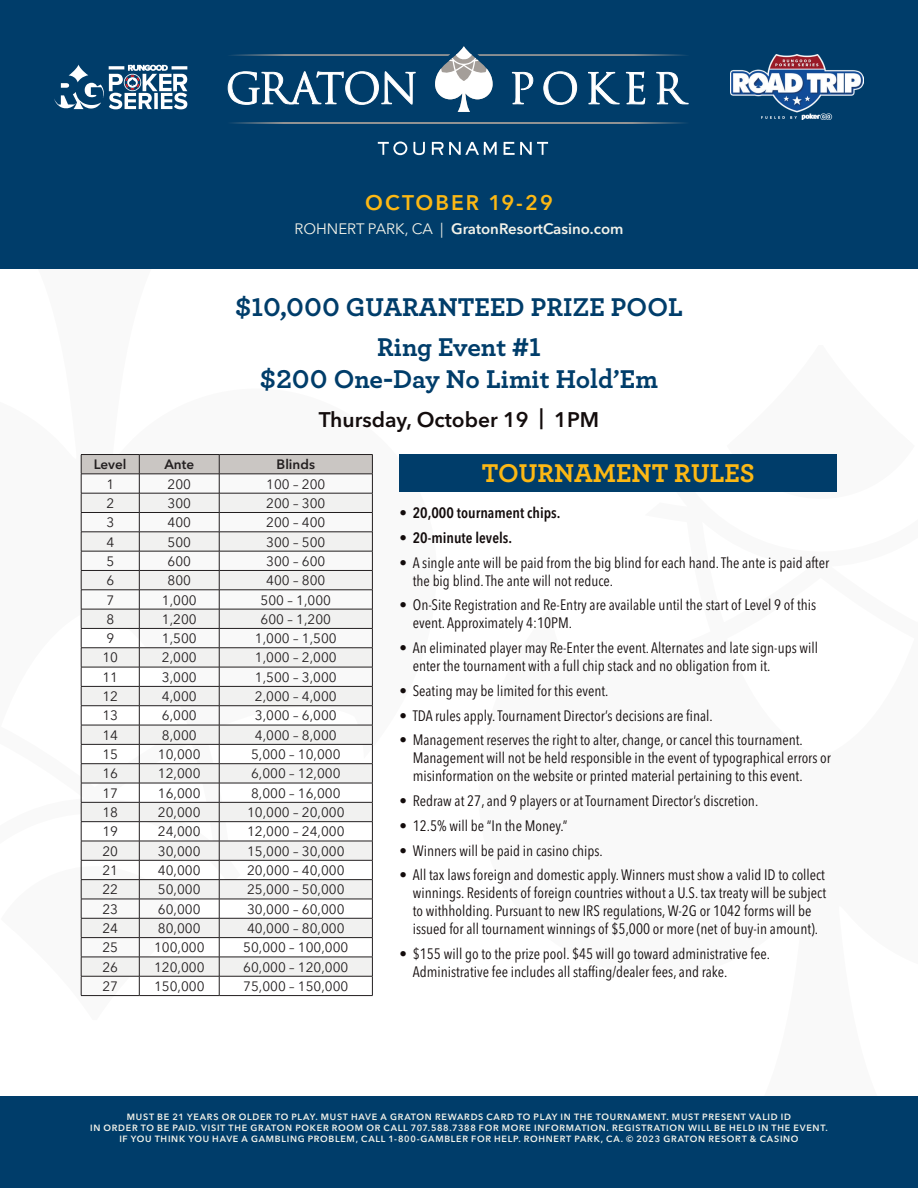
<style>
.page{position:relative;width:918px;height:1188px;background:#fff}
.page>*{position:absolute;margin:0;border:0;box-sizing:border-box;transform-origin:0 0}
.t1{font:700 27px/39.2px "Archer";color:#003d6a;text-align:center}
.t2{font:700 27px "Archer";color:#fcb814}
.t3{font:600 21px "Avenir Next LT Pro";color:#130c0c}
.t4{font:600 21px "Avenir Next LT Pro";letter-spacing:.1em;color:#fcb814}
.t5{font:condensed 15px/18px "Avenir Next LT Pro";color:#130c0c}
.t6{font:600 condensed 15px "Avenir Next LT Pro";color:#130c0c}
.t7{font:600 15px "Avenir Next LT Pro";color:#f2f2e9}
.t8{font:13.5px "Avenir Next LT Pro";color:#231f20}
.t9{font:600 13.5px "Avenir Next LT Pro";color:#231f20}
.t10{font:600 9px/10.8px "Avenir Next LT Pro";letter-spacing:.08em;color:#f2f2e9;text-align:center}
.s1{font-weight:400}
</style>
<div class="page">
<div style="left:0;top:1096px;width:918px;height:92px;background:#003d6a"></div>
<div style="left:0;top:0;width:918px;height:269px;background:#003d6a"></div>
<svg style="left:231px;top:122px;width:454px;height:2px"></svg>
<svg style="left:378px;top:142px;width:29px;height:13px"></svg>
<svg style="left:413px;top:142px;width:12px;height:13px"></svg>
<svg style="left:432px;top:142px;width:65px;height:13px"></svg>
<svg style="left:504px;top:142px;width:44px;height:13px"></svg>
<svg style="left:227px;top:46px;width:462px;height:66px"></svg>
<img style="left:731px;top:55px;width:133px;height:64px">
<svg style="left:54px;top:65px;width:133px;height:44px"></svg>
<div style="left:399px;top:455px;width:438px;height:37px;background:#003d6a"></div>
<hr style="left:81px;top:454px;width:58px;height:1px;background:#231f20">
<hr style="left:139px;top:454px;width:80px;height:1px;background:#231f20">
<hr style="left:219px;top:454px;width:154px;height:1px;background:#231f20">
<svg style="left:80px;top:455px;width:293px;height:542px"></svg>
<hr style="left:81px;top:995px;width:58px;height:1px;background:#231f20">
<hr style="left:139px;top:995px;width:80px;height:1px;background:#231f20">
<hr style="left:219px;top:995px;width:154px;height:1px;background:#231f20">
<h2 class="t4" style="left:365px;top:190px;width:189px">OCTOBER 19-29</h2>
<p class="t7" style="left:294px;top:220px;width:331px"><span class="s1">ROHNERT PARK, CA |</span> GratonResortCasino.com</p>
<h1 class="t1" style="left:235px;top:286px;width:449px">$10,000 GUARANTEED PRIZE POOL<br>Ring Event #1</h1>
<h1 class="t1" style="left:260px;top:358px;width:400px">$200 One-Day No Limit Hold’Em</h1>
<h2 class="t3" style="left:319px;top:407px;width:282px">Thursday, October 19 | 1PM</h2>
<p class="t9" style="left:94px;top:456px;width:34px">Level</p>
<p class="t9" style="left:164px;top:456px;width:31px">Ante</p>
<p class="t9" style="left:277px;top:456px;width:40px">Blinds</p>
<p class="t8" style="left:106px;top:476px;width:9px">1</p>
<p class="t8" style="left:168px;top:476px;width:25px">200</p>
<p class="t8" style="left:266px;top:476px;width:61px">100 – 200</p>
<p class="t8" style="left:106px;top:495px;width:9px">2</p>
<p class="t8" style="left:168px;top:495px;width:25px">300</p>
<p class="t8" style="left:266px;top:495px;width:61px">200 – 300</p>
<p class="t8" style="left:106px;top:514px;width:9px">3</p>
<p class="t8" style="left:168px;top:514px;width:25px">400</p>
<p class="t8" style="left:266px;top:514px;width:61px">200 – 400</p>
<p class="t8" style="left:106px;top:534px;width:9px">4</p>
<p class="t8" style="left:168px;top:534px;width:25px">500</p>
<p class="t8" style="left:266px;top:534px;width:61px">300 – 500</p>
<p class="t8" style="left:106px;top:553px;width:9px">5</p>
<p class="t8" style="left:168px;top:553px;width:25px">600</p>
<p class="t8" style="left:266px;top:553px;width:61px">300 – 600</p>
<p class="t8" style="left:106px;top:572px;width:9px">6</p>
<p class="t8" style="left:168px;top:572px;width:25px">800</p>
<p class="t8" style="left:266px;top:572px;width:61px">400 – 800</p>
<p class="t8" style="left:106px;top:592px;width:9px">7</p>
<p class="t8" style="left:162px;top:592px;width:36px">1,000</p>
<p class="t8" style="left:261px;top:592px;width:72px">500 – 1,000</p>
<p class="t8" style="left:106px;top:611px;width:9px">8</p>
<p class="t8" style="left:162px;top:611px;width:36px">1,200</p>
<p class="t8" style="left:261px;top:611px;width:72px">600 – 1,200</p>
<p class="t8" style="left:106px;top:630px;width:9px">9</p>
<p class="t8" style="left:162px;top:630px;width:36px">1,500</p>
<p class="t8" style="left:255px;top:630px;width:83px">1,000 – 1,500</p>
<p class="t8" style="left:102px;top:650px;width:17px">10</p>
<p class="t8" style="left:162px;top:650px;width:36px">2,000</p>
<p class="t8" style="left:255px;top:650px;width:83px">1,000 – 2,000</p>
<p class="t8" style="left:102px;top:669px;width:17px">11</p>
<p class="t8" style="left:162px;top:669px;width:36px">3,000</p>
<p class="t8" style="left:255px;top:669px;width:83px">1,500 – 3,000</p>
<p class="t8" style="left:102px;top:688px;width:17px">12</p>
<p class="t8" style="left:162px;top:688px;width:36px">4,000</p>
<p class="t8" style="left:255px;top:688px;width:83px">2,000 – 4,000</p>
<p class="t8" style="left:102px;top:708px;width:17px">13</p>
<p class="t8" style="left:162px;top:708px;width:36px">6,000</p>
<p class="t8" style="left:255px;top:708px;width:83px">3,000 – 6,000</p>
<p class="t8" style="left:102px;top:727px;width:17px">14</p>
<p class="t8" style="left:162px;top:727px;width:36px">8,000</p>
<p class="t8" style="left:255px;top:727px;width:83px">4,000 – 8,000</p>
<p class="t8" style="left:102px;top:746px;width:17px">15</p>
<p class="t8" style="left:158px;top:746px;width:44px">10,000</p>
<p class="t8" style="left:251px;top:746px;width:91px">5,000 – 10,000</p>
<p class="t8" style="left:102px;top:766px;width:17px">16</p>
<p class="t8" style="left:158px;top:766px;width:44px">12,000</p>
<p class="t8" style="left:251px;top:766px;width:91px">6,000 – 12,000</p>
<p class="t8" style="left:102px;top:785px;width:17px">17</p>
<p class="t8" style="left:158px;top:785px;width:44px">16,000</p>
<p class="t8" style="left:251px;top:785px;width:91px">8,000 – 16,000</p>
<p class="t8" style="left:102px;top:804px;width:17px">18</p>
<p class="t8" style="left:158px;top:804px;width:44px">20,000</p>
<p class="t8" style="left:247px;top:804px;width:99px">10,000 – 20,000</p>
<p class="t8" style="left:102px;top:824px;width:17px">19</p>
<p class="t8" style="left:158px;top:824px;width:44px">24,000</p>
<p class="t8" style="left:247px;top:824px;width:99px">12,000 – 24,000</p>
<p class="t8" style="left:102px;top:843px;width:17px">20</p>
<p class="t8" style="left:158px;top:843px;width:44px">30,000</p>
<p class="t8" style="left:247px;top:843px;width:99px">15,000 – 30,000</p>
<p class="t8" style="left:102px;top:862px;width:17px">21</p>
<p class="t8" style="left:158px;top:862px;width:44px">40,000</p>
<p class="t8" style="left:247px;top:862px;width:99px">20,000 – 40,000</p>
<p class="t8" style="left:102px;top:882px;width:17px">22</p>
<p class="t8" style="left:158px;top:882px;width:44px">50,000</p>
<p class="t8" style="left:247px;top:882px;width:99px">25,000 – 50,000</p>
<p class="t8" style="left:102px;top:901px;width:17px">23</p>
<p class="t8" style="left:158px;top:901px;width:44px">60,000</p>
<p class="t8" style="left:247px;top:901px;width:99px">30,000 – 60,000</p>
<p class="t8" style="left:102px;top:920px;width:17px">24</p>
<p class="t8" style="left:158px;top:920px;width:44px">80,000</p>
<p class="t8" style="left:247px;top:920px;width:99px">40,000 – 80,000</p>
<p class="t8" style="left:102px;top:939px;width:17px">25</p>
<p class="t8" style="left:154px;top:939px;width:52px">100,000</p>
<p class="t8" style="left:243px;top:939px;width:107px">50,000 – 100,000</p>
<p class="t8" style="left:102px;top:959px;width:17px">26</p>
<p class="t8" style="left:154px;top:959px;width:52px">120,000</p>
<p class="t8" style="left:243px;top:959px;width:107px">60,000 – 120,000</p>
<p class="t8" style="left:102px;top:978px;width:17px">27</p>
<p class="t8" style="left:154px;top:978px;width:52px">150,000</p>
<p class="t8" style="left:243px;top:978px;width:107px">75,000 – 150,000</p>
<h1 class="t2" style="left:482px;top:452px;width:274px">TOURNAMENT RULES</h1>
<p class="t6" style="left:400px;top:504px;width:162px">• 20,000 tournament chips.</p>
<p class="t6" style="left:400px;top:528px;width:114px">• 20-minute levels.</p>
<p class="t5" style="left:413px;top:553px;width:418px;text-indent:-13px">• A single ante will be paid from the big blind for each hand. The ante is paid after the big blind. The ante will not reduce.</p>
<p class="t5" style="left:413px;top:596px;width:405px;text-indent:-13px">• On-Site Registration and Re-Entry are available until the start of Level 9 of this event. Approximately 4:10PM.</p>
<p class="t5" style="left:413px;top:639px;width:407px;text-indent:-13px">• An eliminated player may Re-Enter the event. Alternates and late sign-ups will enter the tournament with a full chip stack and no obligation from it.</p>
<p class="t5" style="left:400px;top:682px;width:210px">• Seating may be limited for this event.</p>
<p class="t5" style="left:400px;top:706px;width:315px">• TDA rules apply. Tournament Director’s decisions are final.</p>
<p class="t5" style="left:413px;top:731px;width:420px;text-indent:-13px">• Management reserves the right to alter, change, or cancel this tournament.<br>Management will not be held responsible in the event of typographical errors or misinformation on the website or printed material pertaining to this event.</p>
<p class="t5" style="left:400px;top:792px;width:360px">• Redraw at 27, and 9 players or at Tournament Director’s discretion.</p>
<p class="t5" style="left:400px;top:817px;width:169px">• 12.5% will be “In the Money.”</p>
<p class="t5" style="left:400px;top:841px;width:205px">• Winners will be paid in casino chips.</p>
<p class="t5" style="left:413px;top:866px;width:415px;text-indent:-13px">• All tax laws foreign and domestic apply. Winners must show a valid ID to collect winnings. Residents of foreign countries without a U.S. tax treaty will be subject to withholding. Pursuant to new IRS regulations, W-2G or 1042 forms will be issued for all tournament winnings of $5,000 or more (net of buy-in amount).</p>
<p class="t5" style="left:413px;top:945px;width:359px;text-indent:-13px">• $155 will go to the prize pool. $45 will go toward administrative fee.<br>Administrative fee includes all staffing/dealer fees, and rake.</p>
<p class="t10" style="left:90px;top:1112px;width:739px">MUST BE 21 YEARS OR OLDER TO PLAY. MUST HAVE A GRATON REWARDS CARD TO PLAY IN THE TOURNAMENT. MUST PRESENT VALID ID<br>IN ORDER TO BE PAID. VISIT THE GRATON POKER ROOM OR CALL 707.588.7388 FOR MORE INFORMATION. REGISTRATION WILL BE HELD IN THE EVENT.<br>IF YOU THINK YOU HAVE A GAMBLING PROBLEM, CALL 1-800-GAMBLER FOR HELP. ROHNERT PARK, CA. © 2023 GRATON RESORT &amp; CASINO</p>
</div>
